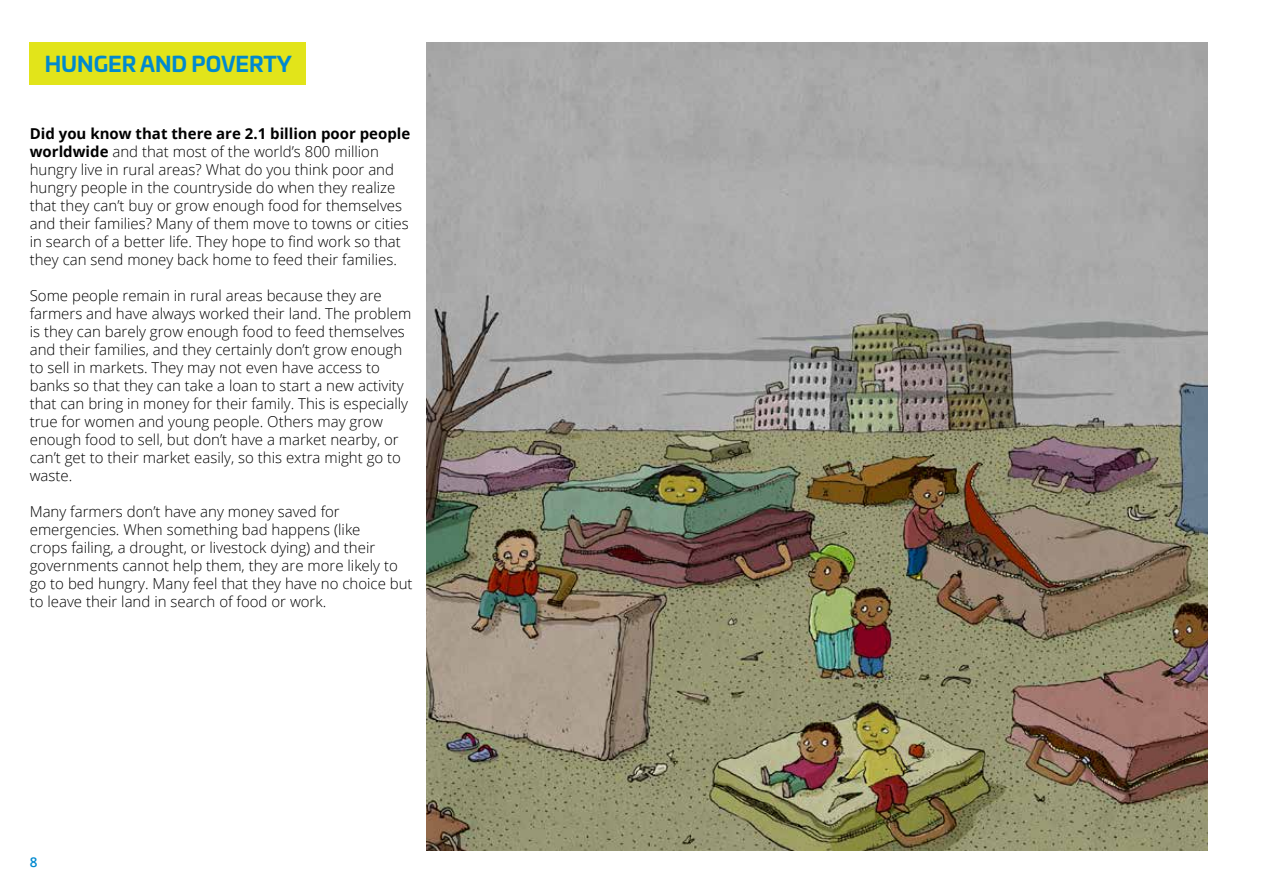
<style>
.page{position:relative;width:1263px;height:893px;background:#fff}
.page>*{position:absolute;margin:0;border:0;box-sizing:border-box;transform-origin:0 0}
.t1{font:700 21px "Univia Pro";color:#0089cf}
.t2{font:300 15px/18px "Open Sans";color:#000}
.t3{font:600 13.5px "Open Sans";color:#0089cf}
.s1{font-weight:700}
</style>
<div class="page">
<img style="left:427px;top:43px;width:781px;height:807px">
<div style="left:30px;top:43px;width:276px;height:42px;background:#e2e41a"></div>
<h1 class="t1" style="left:45px;top:47px;width:249px">HUNGER AND POVERTY</h1>
<p class="t2" style="left:30px;top:124px;width:382px"><span class="s1">Did you know that there are 2.1 billion poor people worldwide</span> and that most of the world’s 800 million hungry live in rural areas? What do you think poor and hungry people in the countryside do when they realize that they can’t buy or grow enough food for themselves and their families? Many of them move to towns or cities in search of a better life. They hope to find work so that they can send money back home to feed their families.</p>
<p class="t2" style="left:30px;top:286px;width:383px">Some people remain in rural areas because they are farmers and have always worked their land. The problem is they can barely grow enough food to feed themselves and their families, and they certainly don’t grow enough to sell in markets. They may not even have access to banks so that they can take a loan to start a new activity that can bring in money for their family. This is especially true for women and young people. Others may grow enough food to sell, but don’t have a market nearby, or can’t get to their market easily, so this extra might go to waste.</p>
<p class="t2" style="left:30px;top:502px;width:384px">Many farmers don’t have any money saved for emergencies. When something bad happens (like<br>crops failing, a drought, or livestock dying) and their governments cannot help them, they are more likely to go to bed hungry. Many feel that they have no choice but to leave their land in search of food or work.</p>
<p class="t3" style="left:30px;top:853px;width:9px">8</p>
</div>
